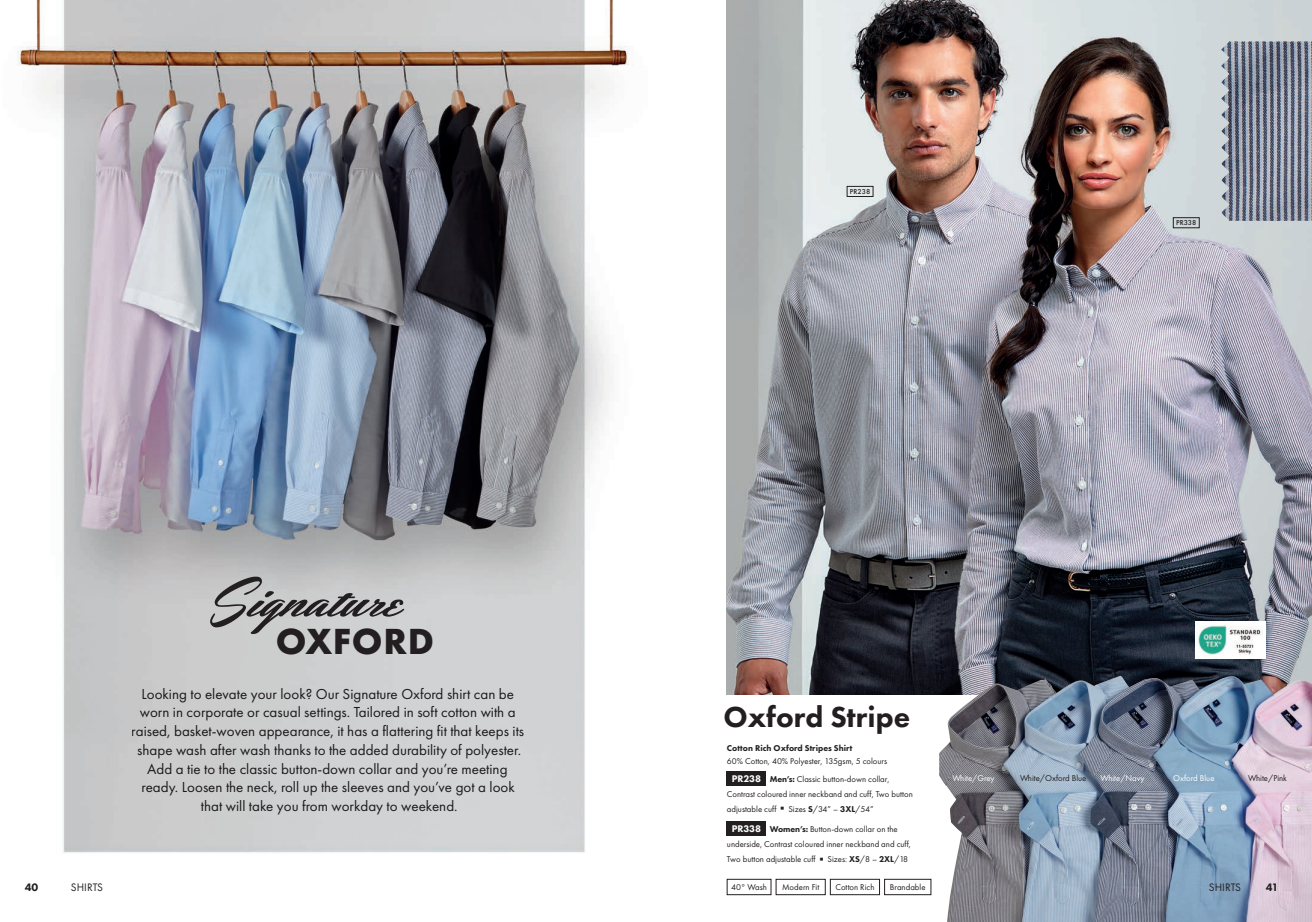
<style>
.page{position:relative;width:1312px;height:922px;background:#fff}
.page>*{position:absolute;margin:0;border:0;box-sizing:border-box;transform-origin:0 0}
.t1{font:58.12px "Hemmet Personal Use Only";color:#231f20}
.t2{font:700 37.62px "Futura PT";letter-spacing:.02em;color:#231f20}
.t3{font:800 30px "Futura PT";color:#231f20}
.t4{font:15px/18.8px "Futura PT";color:#231f20;text-align:center}
.t5{font:11.25px "Futura PT";color:#231f20}
.t6{font:800 11.25px "Futura PT";color:#231f20}
.t7{font:800 10px "Futura PT";letter-spacing:-.01em;color:#fff}
.NEW-Bodycopy{font:8.75px/15px "Futura PT";color:#231f20}
.Product_colour_description_Wht{font:8.75px "Futura PT";color:#fff}
.Product_colour_description_Wht-2{font:8.75px "Futura PT";color:#231f20}
.t8{font:500 7.5px "Futura PT";color:#231f20}
.s1{font-weight:800}
</style>
<div class="page">
<img style="left:17px;top:0;width:616px;height:853px">
<img style="left:726px;top:0;width:585px;height:694px">
<img style="left:1220px;top:41px;width:91px;height:180px">
<img style="left:938px;top:675px;width:373px;height:246px">
<svg style="left:846px;top:186px;width:27px;height:11px"></svg>
<svg style="left:1172px;top:217px;width:27px;height:11px"></svg>
<img style="left:1195px;top:621px;width:70px;height:37px">
<div style="left:726px;top:771px;width:39px;height:14px;background:#231f20"></div>
<div style="left:726px;top:821px;width:39px;height:14px;background:#231f20"></div>
<svg style="left:726px;top:878px;width:205px;height:16px"></svg>
<p class="t1" style="left:209px;top:558px;width:194px">Signature</p>
<p class="t2" style="left:276px;top:617px;width:160px">OXFORD</p>
<p class="t4" style="left:132px;top:683px;width:394px">Looking to elevate your look? Our Signature Oxford shirt can be worn in corporate or casual settings. Tailored in soft cotton with a raised, basket-woven appearance, it has a flattering fit that keeps its shape wash after wash thanks to the added durability of polyester.<br>Add a tie to the classic button-down collar and you’re meeting ready. Loosen the neck, roll up the sleeves and you’ve got a look that will take you from workday to weekend.</p>
<p class="t8" style="left:849px;top:187px;width:22px">PR238</p>
<p class="t8" style="left:1175px;top:218px;width:22px">PR338</p>
<p class="t3" style="left:723px;top:698px;width:188px">Oxford Stripe</p>
<p class="NEW-Bodycopy" style="left:726px;top:741px;width:162px;line-height:12.5px"><span class="s1">Cotton Rich Oxford Stripes Shirt<br></span>60% Cotton, 40% Polyester, 135gsm, 5 colours</p>
<p class="t7" style="left:731px;top:771px;width:31px">PR238</p>
<p class="NEW-Bodycopy" style="left:726px;top:770px;width:187px;text-indent:43px"><span class="s1">Men’s:</span> Classic button-down collar,<br>Contrast coloured inner neckband and cuff, Two button adjustable cuff ■ Sizes <span class="s1">S</span>/34” – <span class="s1">3XL</span>/54”</p>
<p class="t7" style="left:731px;top:822px;width:31px">PR338</p>
<p class="NEW-Bodycopy" style="left:726px;top:821px;width:185px;text-indent:43px"><span class="s1">Women’s:</span> Button-down collar on the underside, Contrast coloured inner neckband and cuff,<br>Two button adjustable cuff ■ Sizes: <span class="s1">XS</span>/8 – <span class="s1">2XL</span>/18</p>
<p class="Product_colour_description_Wht" style="left:952px;top:772px;width:44px">White/Grey</p>
<p class="Product_colour_description_Wht-2" style="left:1019px;top:772px;width:68px">White/Oxford Blue</p>
<p class="Product_colour_description_Wht" style="left:1100px;top:772px;width:46px">White/Navy</p>
<p class="Product_colour_description_Wht" style="left:1172px;top:772px;width:43px">Oxford Blue</p>
<p class="Product_colour_description_Wht-2" style="left:1247px;top:772px;width:40px">White/Pink</p>
<p class="t6" style="left:25px;top:879px;width:15px">40</p>
<p class="t5" style="left:71px;top:880px;width:34px">SHIRTS</p>
<p class="NEW-Bodycopy" style="left:731px;top:878px;width:37px">40° Wash</p>
<p class="NEW-Bodycopy" style="left:781px;top:878px;width:39px">Modern Fit</p>
<p class="NEW-Bodycopy" style="left:835px;top:878px;width:41px">Cotton Rich</p>
<p class="NEW-Bodycopy" style="left:889px;top:878px;width:37px">Brandable</p>
<p class="t5" style="left:1208px;top:880px;width:34px">SHIRTS</p>
<p class="t6" style="left:1265px;top:879px;width:14px">41</p>
</div>
